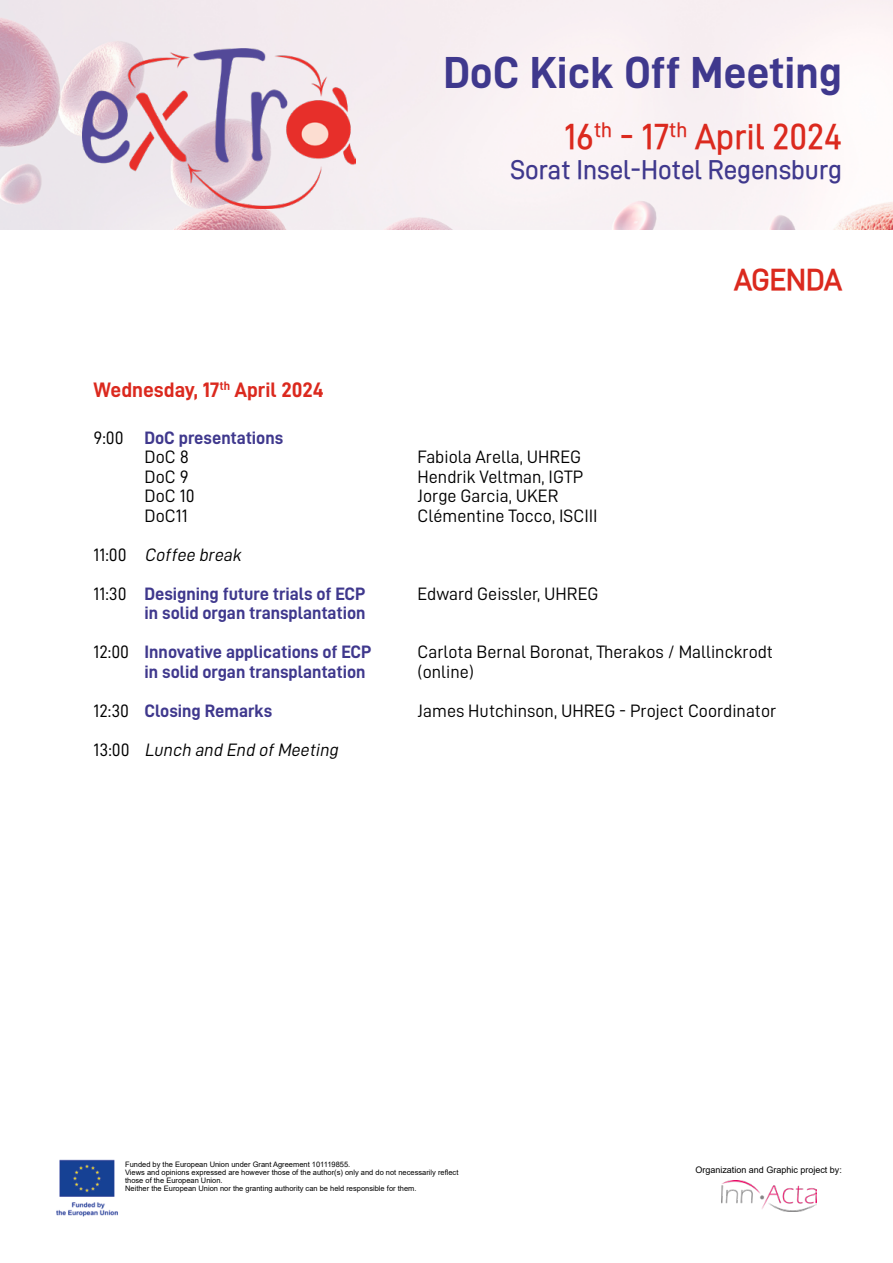
<style>
.page{position:relative;width:893px;height:1263px;background:#fff}
.page>*{position:absolute;margin:0;border:0;box-sizing:border-box;transform-origin:0 0}
.t1{font:45px "D DIN PRO Bold";color:#3f388d}
.t2{font:36px "D DIN PRO Medium";color:#db291e}
.t3{font:700 30px "D DIN PRO Semi";color:#db291e}
.t4{font:27px "D DIN PRO Medium";color:#3f388d}
.t5{font:21px "D DIN PRO Bold";color:#db291e}
.t6{font:18px "D DIN PRO Regular";color:#000}
.t7{font:18px/39px "D DIN PRO Bold";color:#3f388d}
.t8{font:italic 18px "D DIN PRO Regular";color:#000}
.t9{font:9px "Arial";color:#000}
.t10{font:7.5px/7.8px "Arial";color:#000}
.s1{font-family:"D DIN PRO Regular";color:#000}
.s2{font-style:normal}
</style>
<div class="page">
<img style="left:0;top:0;width:893px;height:230px">
<img style="left:82px;top:49px;width:274px;height:159px">
<img style="left:56px;top:1159px;width:62px;height:58px">
<img style="left:721px;top:1181px;width:95px;height:31px">
<h1 class="t1" style="left:444px;top:47px;width:400px">DoC Kick Off Meeting</h1>
<h2 class="t2" style="left:564px;top:117px;width:279px">16<sup>th</sup> - 17<sup>th</sup> April 2024</h2>
<h3 class="t4" style="left:510px;top:155px;width:333px">Sorat Insel-Hotel Regensburg</h3>
<h3 class="t3" style="left:734px;top:262px;width:109px">AGENDA</h3>
<h3 class="t5" style="left:94px;top:378px;width:232px">Wednesday, 17<sup>th</sup> April 2024</h3>
<h3 class="t7" style="left:94px;top:418px;width:191px"><span class="s1">9:00</span> DoC presentations</h3>
<h3 class="t6" style="left:145px;top:447px;width:46px">DoC 8</h3>
<h3 class="t6" style="left:418px;top:447px;width:165px">Fabiola Arella, UHREG</h3>
<h3 class="t6" style="left:145px;top:467px;width:46px">DoC 9</h3>
<h3 class="t6" style="left:418px;top:467px;width:167px">Hendrik Veltman, IGTP</h3>
<h3 class="t6" style="left:145px;top:486px;width:51px">DoC 10</h3>
<h3 class="t6" style="left:418px;top:486px;width:142px">Jorge Garcia, UKER</h3>
<h3 class="t6" style="left:145px;top:506px;width:45px">DoC11</h3>
<h3 class="t6" style="left:418px;top:506px;width:182px">Clémentine Tocco, ISCIII</h3>
<h3 class="t8" style="left:94px;top:545px;width:152px"><span class="s2">1 1 : 0 0</span> Coffee break</h3>
<h3 class="t7" style="left:94px;top:574px;width:273px"><span class="s1">11:30</span> Designing future trials of ECP</h3>
<h3 class="t6" style="left:418px;top:584px;width:182px">Edward Geissler, UHREG</h3>
<h3 class="t7" style="left:94px;top:593px;width:279px;text-indent:51px">in solid organ transplantation<br><span class="s1">12:00</span> Innovative applications of ECP</h3>
<h3 class="t6" style="left:418px;top:642px;width:357px">Carlota Bernal Boronat, Therakos / Mallinckrodt</h3>
<h3 class="t7" style="left:145px;top:652px;width:222px">in solid organ transplantation</h3>
<h3 class="t6" style="left:418px;top:662px;width:58px">(online)</h3>
<h3 class="t7" style="left:94px;top:691px;width:180px"><span class="s1">12:30</span> Closing Remarks</h3>
<h3 class="t6" style="left:418px;top:701px;width:360px">James Hutchinson, UHREG - Project Coordinator</h3>
<h3 class="t8" style="left:94px;top:740px;width:249px"><span class="s2">1 3 : 0 0</span> Lunch and End ofMeeting</h3>
<p class="t10" style="left:125px;top:1161px;width:335px">Funded by the European Union under Grant Agreement 101119855.<br>Views and opinions expressed are however those of the author(s) only and do not necessarily reflect those of the European Union.<br>Neither the European Union nor the granting authority can be held responsible for them.</p>
<p class="t9" style="left:695px;top:1164px;width:148px">Organization and Graphic project by:</p>
</div>
